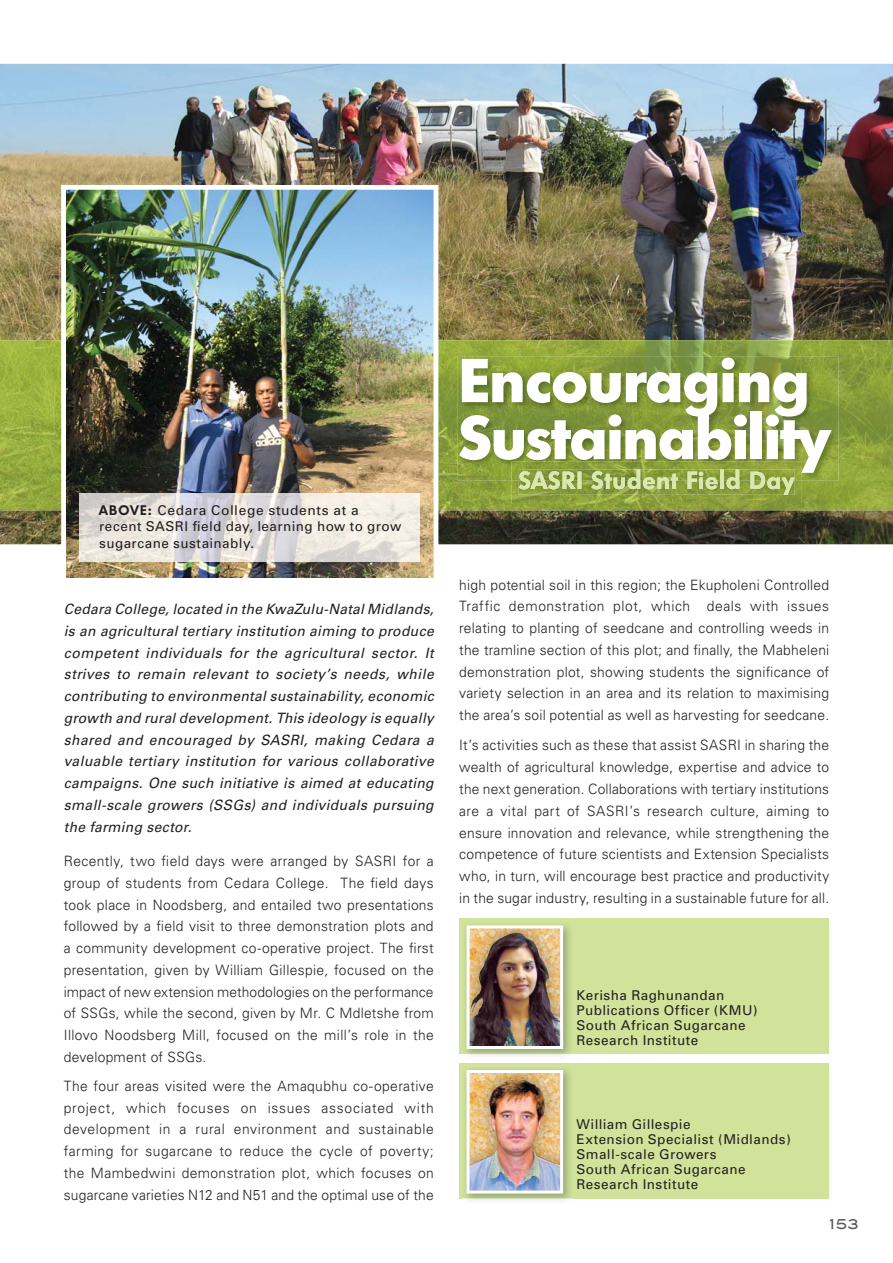
<style>
.page{position:relative;width:893px;height:1263px;background:#fff}
.page>*{position:absolute;margin:0;border:0;box-sizing:border-box;transform-origin:0 0}
.t1{font:800 60px/57px "Limerick";letter-spacing:-.005em;color:#fff}
.t2{font:300 14.25px/21.8px "Univers LT Std";letter-spacing:.015em;color:#231f20;text-align:justify}
.t3{font:italic 14.25px/21.8px "Univers LT Std";letter-spacing:.025em;color:#231f20;text-align:justify}
.t4{font:13.5px/15px "Univers";letter-spacing:.03em;color:#231f20}
.t5{font:13.5px "Blair Md ITCTT Medium";color:#58595b;scale:.95 1}
.s1{font-family:"Limerick";font-weight:600}
</style>
<div class="page">
<img style="left:0;top:64px;width:893px;height:480px">
<img style="left:0;top:340px;width:61px;height:170px">
<img style="left:438px;top:340px;width:455px;height:42px">
<img style="left:438px;top:382px;width:34px;height:128px">
<img style="left:788px;top:382px;width:105px;height:128px">
<img style="left:472px;top:481px;width:316px;height:29px">
<img style="left:512px;top:481px;width:290px;height:22px">
<svg style="left:519px;top:481px;width:276px;height:14px"></svg>
<img style="left:61px;top:185px;width:377px;height:393px">
<img style="left:80px;top:493px;width:340px;height:68px">
<img style="left:458px;top:356px;width:381px;height:125px">
<img style="left:519px;top:469px;width:276px;height:12px">
<div style="left:459px;top:1063px;width:370px;height:135px;background:#d1e39a"></div>
<img style="left:462px;top:1069px;width:111px;height:132px">
<img style="left:467px;top:1070px;width:96px;height:123px">
<div style="left:459px;top:918px;width:370px;height:136px;background:#d1e39a"></div>
<img style="left:462px;top:925px;width:111px;height:131px">
<img style="left:467px;top:925px;width:96px;height:124px">
<p class="t4" style="left:99px;top:503px;width:304px;line-height:16.5px"><span class="s1">ABOVE:</span> Cedara College students at a recent SASRI field day, learning how to grow sugarcane sustainably.</p>
<p class="t3" style="left:64px;top:599px;width:372px">Cedara College, located in the KwaZulu-Natal Midlands, is an agricultural tertiary institution aiming to produce competent individuals for the agricultural sector. It strives to remain relevant to society’s needs, while contributing to environmental sustainability, economic growth and rural development. This ideology is equally shared and encouraged by SASRI, making Cedara a valuable tertiary institution for various collaborative campaigns. One such initiative is aimed at educating small-scale growers (SSGs) and individuals pursuing the farming sector.</p>
<p class="t2" style="left:64px;top:851px;width:372px">Recently, two field days were arranged by SASRI for a group of students from Cedara College. The field days took place in Noodsberg, and entailed two presentations followed by a field visit to three demonstration plots and a community development co-operative project. The first presentation, given by William Gillespie, focused on the impact of new extension methodologies on the performance of SSGs, while the second, given by Mr. C Mdletshe from Illovo Noodsberg Mill, focused on the mill’s role in the development of SSGs.</p>
<p class="t2" style="left:64px;top:1076px;width:371px">The four areas visited were the Amaqubhu co-operative project, which focuses on issues associated with development in a rural environment and sustainable farming for sugarcane to reduce the cycle of poverty; the Mambedwini demonstration plot, which focuses on sugarcane varieties N12 and N51 and the optimal use of the</p>
<h1 class="t1" style="left:459px;top:356px;width:371px">Encouraging<br>Sustainability</h1>
<p class="t2" style="left:459px;top:575px;width:371px">high potential soil in this region; the Ekupholeni Controlled Traffic demonstration plot, which deals with issues relating to planting of seedcane and controlling weeds in the tramline section of this plot; and finally, the Mabheleni demonstration plot, showing students the significance of variety selection in an area and its relation to maximising the area’s soil potential as well as harvesting for seedcane.</p>
<p class="t2" style="left:459px;top:735px;width:371px">It’s activities such as these that assist SASRI in sharing the wealth of agricultural knowledge, expertise and advice to the next generation. Collaborations with tertiary institutions are a vital part of SASRI’s research culture, aiming to ensure innovation and relevance, while strengthening the competence of future scientists and Extension Specialists who, in turn, will encourage best practice and productivity in the sugar industry, resulting in a sustainable future for all.</p>
<p class="t4" style="left:576px;top:988px;width:183px">Kerisha Raghunandan<br>Publications Officer (KMU)<br>South African Sugarcane<br>Research Institute</p>
<p class="t4" style="left:576px;top:1118px;width:216px">William Gillespie<br>Extension Specialist (Midlands)<br>Small-scale Growers<br>South African Sugarcane<br>Research Institute</p>
<p class="t5" style="left:830px;top:1216px;width:32px">153</p>
</div>
